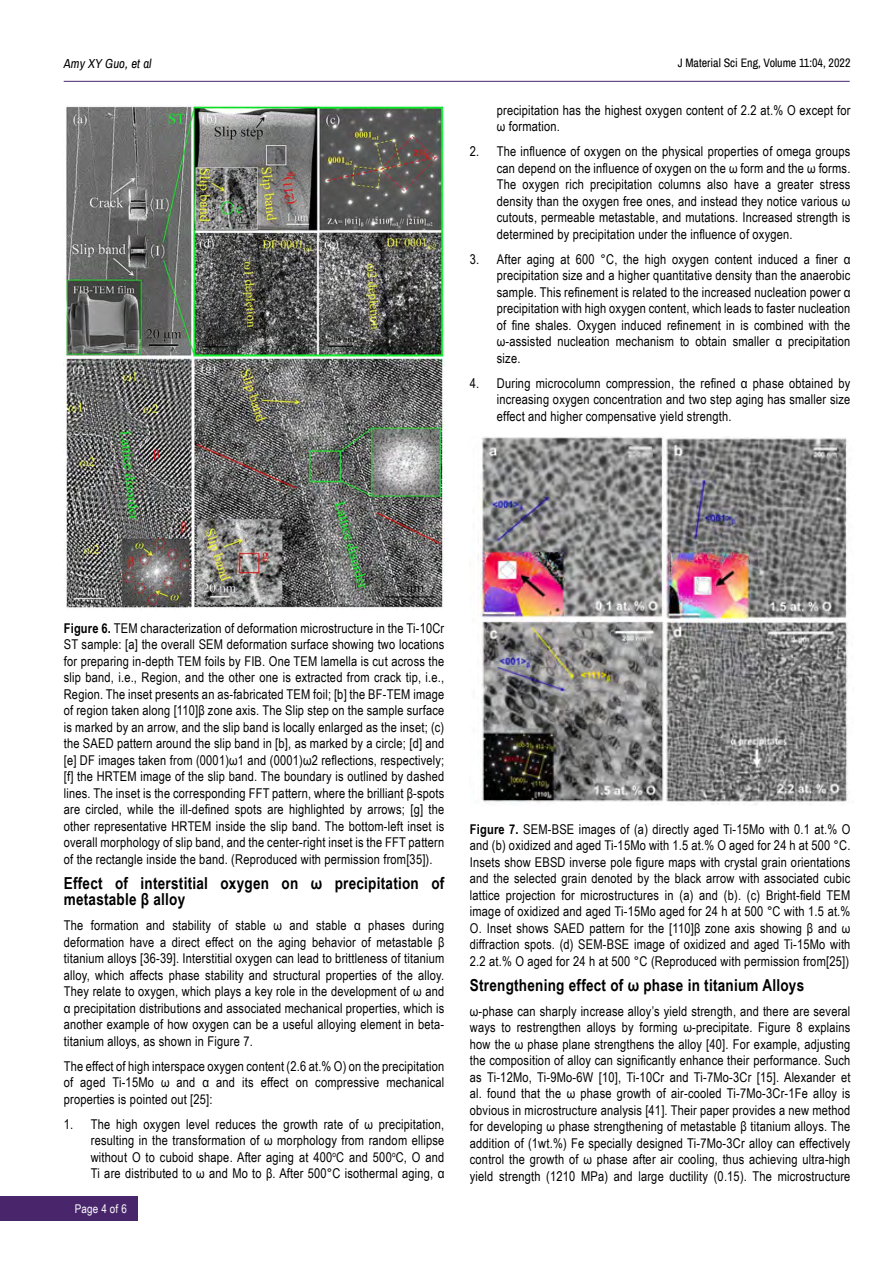
<style>
.page{position:relative;width:893px;height:1263px;background:#fff}
.page>*{position:absolute;margin:0;border:0;box-sizing:border-box;transform-origin:0 0}
.t1{font:700 16.5px/16.5px "Arial Narrow";letter-spacing:.015em;color:#000}
.t2{font:13.5px/16.5px "Arial Narrow";letter-spacing:.015em;color:#000;text-align:justify}
.t3{font:italic 12.75px "Archivo Narrow";letter-spacing:.01em;color:#000}
.t4{font:12px "Archivo Narrow";color:#000}
.t5{font:12px "Arial Narrow";letter-spacing:.015em;color:#fff}
.s1{font-weight:700}
</style>
<div class="page">
<hr style="left:64px;top:81px;width:786px;height:1px;background:#49266c">
<div style="left:0;top:1196px;width:137px;height:24px;background:#49266c"></div>
<img style="left:64px;top:105px;width:380px;height:503px">
<img style="left:478px;top:436px;width:370px;height:367px">
<p class="t3" style="left:64px;top:54px;width:89px">Amy XY Guo, et al</p>
<p class="t4" style="left:678px;top:54px;width:174px">J Material Sci Eng, Volume 11:04, 2022</p>
<p class="t2" style="left:497px;top:101px;width:355px">precipitation has the highest oxygen content of 2.2 at.% O except for ω formation.</p>
<p class="t2" style="left:497px;top:143px;width:355px;text-indent:-27px">2. The influence of oxygen on the physical properties of omega groups can depend on the influence of oxygen on the ω form and the ω forms.<br>The oxygen rich precipitation columns also have a greater stress density than the oxygen free ones, and instead they notice various ω cutouts, permeable metastable, and mutations. Increased strength is determined by precipitation under the influence of oxygen.</p>
<p class="t2" style="left:497px;top:250px;width:355px;text-indent:-27px">3. After aging at 600 °C, the high oxygen content induced a finer α precipitation size and a higher quantitative density than the anaerobic sample. This refinement is related to the increased nucleation power α precipitation with high oxygen content, which leads to faster nucleation of fine shales. Oxygen induced refinement in is combined with the ω-assisted nucleation mechanism to obtain smaller α precipitation size.</p>
<p class="t2" style="left:497px;top:374px;width:355px;text-indent:-27px">4. During microcolumn compression, the refined α phase obtained by increasing oxygen concentration and two step aging has smaller size effect and higher compensative yield strength.</p>
<p class="t2" style="left:64px;top:619px;width:382px"><span class="s1">Figure 6.</span> TEM characterization of deformation microstructure in the Ti-10Cr ST sample: [a] the overall SEM deformation surface showing two locations for preparing in-depth TEM foils by FIB. One TEM lamella is cut across the slip band, i.e., Region, and the other one is extracted from crack tip, i.e., Region. The inset presents an as-fabricated TEM foil; [b] the BF-TEM image of region taken along [110]β zone axis. The Slip step on the sample surface is marked by an arrow, and the slip band is locally enlarged as the inset; (c) the SAED pattern around the slip band in [b], as marked by a circle; [d] and [e] DF images taken from (0001)ω1 and (0001)ω2 reflections, respectively; [f] the HRTEM image of the slip band. The boundary is outlined by dashed lines. The inset is the corresponding FFT pattern, where the brilliant β-spots are circled, while the ill-defined spots are highlighted by arrows; [g] the other representative HRTEM inside the slip band. The bottom-left inset is overall morphology of slip band, and the center-right inset is the FFT pattern of the rectangle inside the band. (Reproduced with permission from[35]).</p>
<p class="t1" style="left:64px;top:874px;width:382px">Effect of interstitial oxygen on ω precipitation of metastable β alloy</p>
<p class="t2" style="left:64px;top:916px;width:382px">The formation and stability of stable ω and stable α phases during deformation have a direct effect on the aging behavior of metastable β titanium alloys [36-39]. Interstitial oxygen can lead to brittleness of titanium alloy, which affects phase stability and structural properties of the alloy.<br>They relate to oxygen, which plays a key role in the development of ω and α precipitation distributions and associated mechanical properties, which is another example of how oxygen can be a useful alloying element in beta&shy;titanium alloys, as shown in Figure 7.</p>
<p class="t2" style="left:64px;top:1057px;width:382px">The effect of high interspace oxygen content (2.6 at.% O) on the precipitation of aged Ti-15Mo ω and α and its effect on compressive mechanical properties is pointed out [25]:</p>
<p class="t2" style="left:91px;top:1115px;width:355px;text-indent:-27px">1. The high oxygen level reduces the growth rate of ω precipitation, resulting in the transformation of ω morphology from random ellipse without O to cuboid shape. After aging at 400<sup>o</sup>C and 500<sup>o</sup>C, O and Ti are distributed to ω and Mo to β. After 500°C isothermal aging, α</p>
<p class="t5" style="left:75px;top:1199px;width:54px">Page 4 of 6</p>
<p class="t2" style="left:470px;top:820px;width:382px"><span class="s1">Figure 7.</span> SEM-BSE images of (a) directly aged Ti-15Mo with 0.1 at.% O and (b) oxidized and aged Ti-15Mo with 1.5 at.% O aged for 24 h at 500 °C.<br>Insets show EBSD inverse pole figure maps with crystal grain orientations and the selected grain denoted by the black arrow with associated cubic lattice projection for microstructures in (a) and (b). (c) Bright-field TEM image of oxidized and aged Ti-15Mo aged for 24 h at 500 °C with 1.5 at.% O. Inset shows SAED pattern for the [110]β zone axis showing β and ω diffraction spots. (d) SEM-BSE image of oxidized and aged Ti-15Mo with 2.2 at.% O aged for 24 h at 500 °C (Reproduced with permission from[25])</p>
<p class="t1" style="left:470px;top:976px;width:336px">Strengthening effect of ω phase in titanium Alloys</p>
<p class="t2" style="left:470px;top:1002px;width:382px">ω-phase can sharply increase alloy’s yield strength, and there are several ways to restrengthen alloys by forming ω-precipitate. Figure 8 explains how the ω phase plane strengthens the alloy [40]. For example, adjusting the composition of alloy can significantly enhance their performance. Such as Ti-12Mo, Ti-9Mo-6W [10], Ti-10Cr and Ti-7Mo-3Cr [15]. Alexander et al. found that the ω phase growth of air-cooled Ti-7Mo-3Cr-1Fe alloy is obvious in microstructure analysis [41]. Their paper provides a new method for developing ω phase strengthening of metastable β titanium alloys. The addition of (1wt.%) Fe specially designed Ti-7Mo-3Cr alloy can effectively control the growth of ω phase after air cooling, thus achieving ultra-high yield strength (1210 MPa) and large ductility (0.15). The microstructure</p>
</div>
